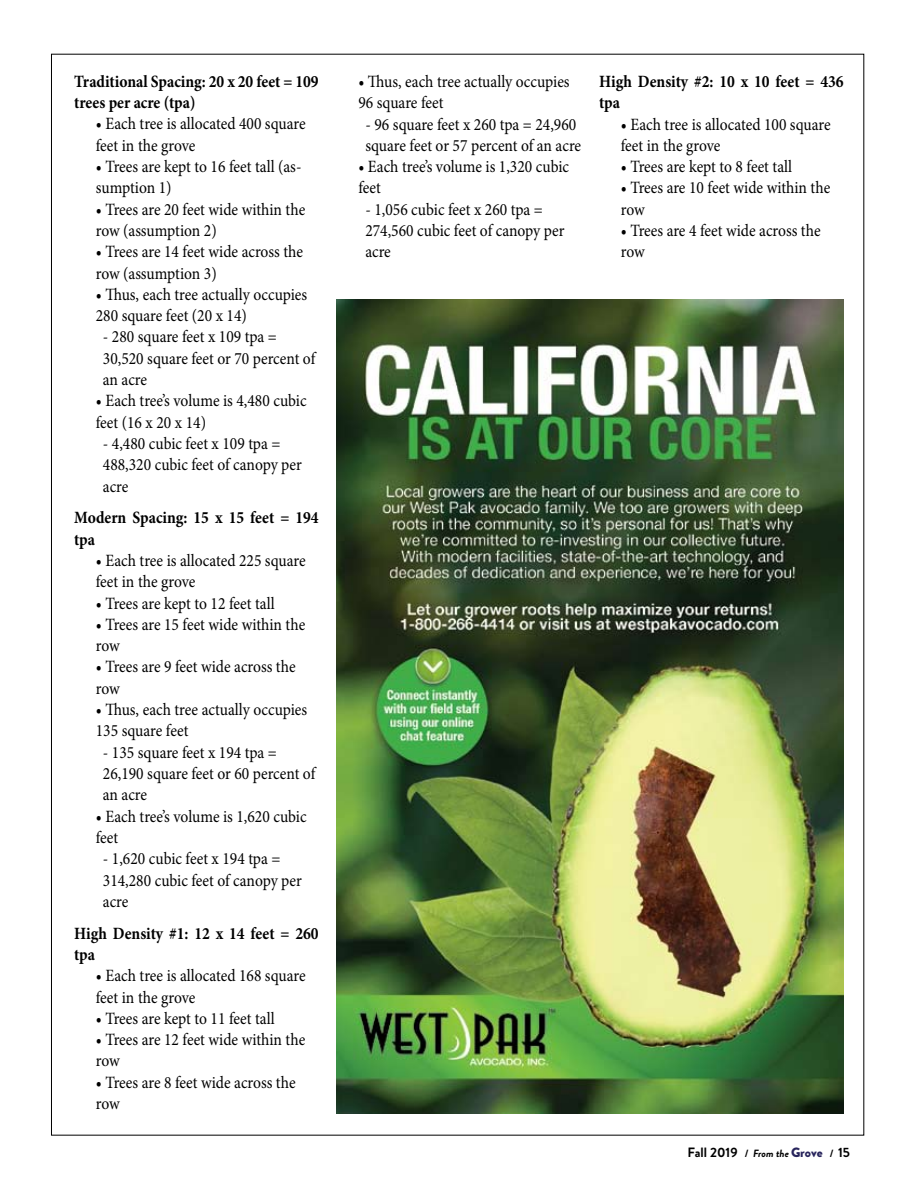
<style>
.page{position:relative;width:918px;height:1188px;background:#fff}
.page>*{position:absolute;margin:0;border:0;box-sizing:border-box;transform-origin:0 0}
.t1{font:17.25px/21.3px "Minion Pro";color:#000;scale:.9 1}
.t2{font:700 17.25px/21.3px "Minion Pro";color:#000;scale:.9 1}
.t3{font:700 13.5px "Brandon Grotesque";color:#000}
.s1{font-size:10.5px}
.s2{font-style:italic;font-size:10.5px}
.s3{font-weight:900;color:#28245c}
</style>
<div class="page">
<img style="left:337px;top:299px;width:507px;height:815px">
<p class="t2" style="left:74px;top:70px;width:273px">Traditional Spacing: 20 x 20 feet = 109 trees per acre (tpa)</p>
<p class="t1" style="left:96px;top:113px;width:235px">• Each tree is allocated 400 square feet in the grove</p>
<p class="t1" style="left:96px;top:156px;width:230px">• Trees are kept to 16 feet tall (as&shy;sumption 1)</p>
<p class="t1" style="left:96px;top:199px;width:234px">• Trees are 20 feet wide within the row (assumption 2)</p>
<p class="t1" style="left:96px;top:241px;width:232px">• Trees are 14 feet wide across the row (assumption 3)</p>
<p class="t1" style="left:96px;top:284px;width:236px">• Thus, each tree actually occupies<br>280 square feet (20 x 14)</p>
<p class="t1" style="left:103px;top:326px;width:237px">- 280 square feet x 109 tpa =<br>30,520 square feet or 70 percent of an acre</p>
<p class="t1" style="left:96px;top:390px;width:236px">• Each tree’s volume is 4,480 cubic feet (16 x 20 x 14)</p>
<p class="t1" style="left:103px;top:433px;width:223px">- 4,480 cubic feet x 109 tpa =<br>488,320 cubic feet of canopy per acre</p>
<p class="t2" style="left:74px;top:507px;width:273px">Modern Spacing: 15 x 15 feet = 194 tpa</p>
<p class="t1" style="left:96px;top:550px;width:235px">• Each tree is allocated 225 square feet in the grove</p>
<p class="t1" style="left:96px;top:592px;width:200px">• Trees are kept to 12 feet tall</p>
<p class="t1" style="left:96px;top:614px;width:234px">• Trees are 15 feet wide within the row</p>
<p class="t1" style="left:96px;top:656px;width:223px">• Trees are 9 feet wide across the row</p>
<p class="t1" style="left:96px;top:699px;width:236px">• Thus, each tree actually occupies<br>135 square feet</p>
<p class="t1" style="left:103px;top:742px;width:237px">- 135 square feet x 194 tpa =<br>26,190 square feet or 60 percent of an acre</p>
<p class="t1" style="left:96px;top:806px;width:236px">• Each tree’s volume is 1,620 cubic feet</p>
<p class="t1" style="left:103px;top:848px;width:223px">- 1,620 cubic feet x 194 tpa =<br>314,280 cubic feet of canopy per acre</p>
<p class="t2" style="left:74px;top:922px;width:273px">High Density #1: 12 x 14 feet = 260 tpa</p>
<p class="t1" style="left:96px;top:965px;width:235px">• Each tree is allocated 168 square feet in the grove</p>
<p class="t1" style="left:96px;top:1008px;width:200px">• Trees are kept to 11 feet tall</p>
<p class="t1" style="left:96px;top:1029px;width:234px">• Trees are 12 feet wide within the row</p>
<p class="t1" style="left:96px;top:1072px;width:223px">• Trees are 8 feet wide across the row</p>
<p class="t1" style="left:358px;top:71px;width:236px">• Thus, each tree actually occupies<br>96 square feet</p>
<p class="t1" style="left:365px;top:113px;width:241px">- 96 square feet x 260 tpa = 24,960 square feet or 57 percent of an acre</p>
<p class="t1" style="left:358px;top:156px;width:236px">• Each tree’s volume is 1,320 cubic feet</p>
<p class="t1" style="left:365px;top:199px;width:223px">- 1,056 cubic feet x 260 tpa =<br>274,560 cubic feet of canopy per acre</p>
<p class="t2" style="left:599px;top:71px;width:273px">High Density #2: 10 x 10 feet = 436 tpa</p>
<p class="t1" style="left:621px;top:114px;width:235px">• Each tree is allocated 100 square feet in the grove</p>
<p class="t1" style="left:621px;top:156px;width:192px">• Trees are kept to 8 feet tall</p>
<p class="t1" style="left:621px;top:177px;width:234px">• Trees are 10 feet wide within the row</p>
<p class="t1" style="left:621px;top:220px;width:223px">• Trees are 4 feet wide across the row</p>
<p class="t3" style="left:688px;top:1143px;width:164px">Fall 2019 <span class="s1">/</span> <span class="s2">From the</span> <span class="s3">Grove</span> <span class="s1">/</span> 15</p>
</div>
